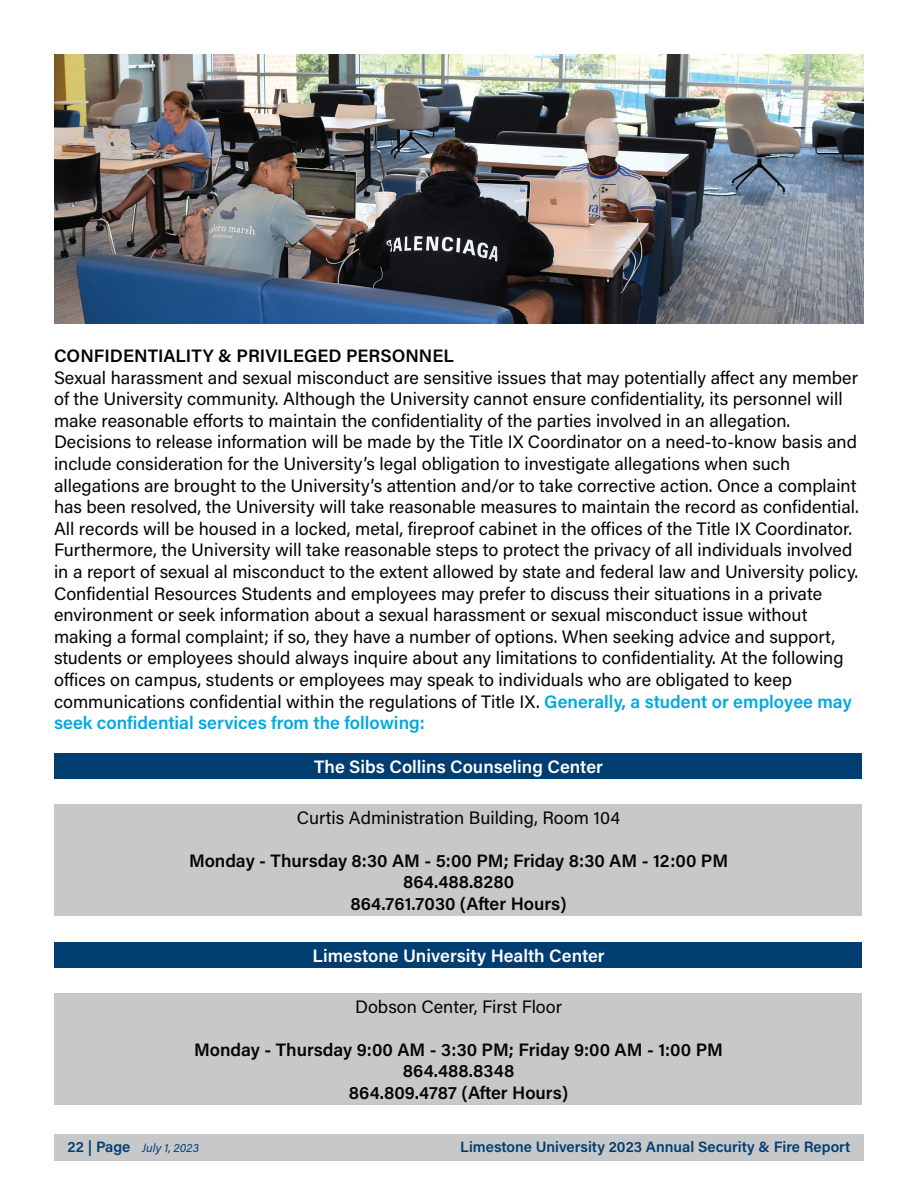
<style>
.page{position:relative;width:918px;height:1188px;background:#fff}
.page>*{position:absolute;margin:0;border:0;box-sizing:border-box;transform-origin:0 0}
.t1{font:18px/21.6px "Acumin Pro";color:#040503}
.t2{font:600 18px "Acumin Pro";color:#040503}
.t3{font:600 18px/21.6px "Acumin Pro";color:#00a8e2}
.t4{font:600 18px "Acumin Pro";color:#fff}
.t5{font:600 15px "Acumin Pro";color:#003d71}
.t6{font:italic 12px "Acumin Pro";letter-spacing:.005em;color:#003d71}
.s1{font-weight:400;color:#040503}
.s2{font-weight:600;font-style:normal;font-size:15px}
</style>
<div class="page">
<div style="left:54px;top:1134px;width:810px;height:27px;background:#c7c8ca"></div>
<div style="left:54px;top:754px;width:809px;height:25px;background:#003d71"></div>
<div style="left:54px;top:804px;width:809px;height:112px;background:#c7c8ca"></div>
<div style="left:54px;top:943px;width:809px;height:25px;background:#003d71"></div>
<div style="left:54px;top:993px;width:809px;height:112px;background:#c7c8ca"></div>
<div style="left:862px;top:740px;width:40px;height:367px;background:#fff"></div>
<img style="left:54px;top:54px;width:810px;height:270px">
<p class="t2" style="left:54px;top:343px;width:401px">CONFIDENTIALITY &amp; PRIVILEGED PERSONNEL</p>
<p class="t1" style="left:54px;top:366px;width:806px">Sexual harassment and sexual misconduct are sensitive issues that may potentially affect any member of the University community. Although the University cannot ensure confidentiality, its personnel will make reasonable efforts to maintain the confidentiality of the parties involved in an allegation.</p>
<p class="t1" style="left:54px;top:431px;width:805px">Decisions to release information will be made by the Title IX Coordinator on a need-to-know basis and include consideration for the University’s legal obligation to investigate allegations when such</p>
<p class="t1" style="left:54px;top:474px;width:806px">allegations are brought to the University’s attention and/or to take corrective action. Once a complaint has been resolved, the University will take reasonable measures to maintain the record as confidential.<br>All records will be housed in a locked, metal, fireproof cabinet in the offices of the Title IX Coordinator.<br>Furthermore, the University will take reasonable steps to protect the privacy of all individuals involved in a report of sexual al misconduct to the extent allowed by state and federal law and University policy.<br>Confidential Resources Students and employees may prefer to discuss their situations in a private</p>
<p class="t1" style="left:54px;top:603px;width:791px">environment or seek information about a sexual harassment or sexual misconduct issue without making a formal complaint; if so, they have a number of options. When seeking advice and support, students or employees should always inquire about any limitations to confidentiality. At the following offices on campus, students or employees may speak to individuals who are obligated to keep</p>
<p class="t3" style="left:54px;top:690px;width:799px"><span class="s1">communications confidential within the regulations of Title IX.</span> Generally, a student or employee may seek confidential services from the following:</p>
<p class="t4" style="left:314px;top:754px;width:290px">The Sibs Collins Counseling Center</p>
<p class="t1" style="left:297px;top:806px;width:325px">Curtis Administration Building, Room 104</p>
<p class="t2" style="left:189px;top:848px;width:541px">Monday - Thursday 8:30 AM - 5:00 PM; Friday 8:30 AM - 12:00 PM</p>
<p class="t2" style="left:403px;top:869px;width:113px">864.488.8280</p>
<p class="t2" style="left:350px;top:891px;width:218px">864.761.7030 (After Hours)</p>
<p class="t4" style="left:312px;top:943px;width:294px">Limestone University Health Center</p>
<p class="t1" style="left:355px;top:995px;width:209px">Dobson Center, First Floor</p>
<p class="t2" style="left:194px;top:1037px;width:530px">Monday - Thursday 9:00 AM - 3:30 PM; Friday 9:00 AM - 1:00 PM</p>
<p class="t2" style="left:403px;top:1058px;width:113px">864.488.8348</p>
<p class="t2" style="left:349px;top:1080px;width:221px">864.809.4787 (After Hours)</p>
<p class="t6" style="left:68px;top:1139px;width:133px"><span class="s2">22 | Page</span> July 1, 2023</p>
<p class="t5" style="left:460px;top:1136px;width:392px">Limestone University 2023 Annual Security &amp; Fire Report</p>
</div>
